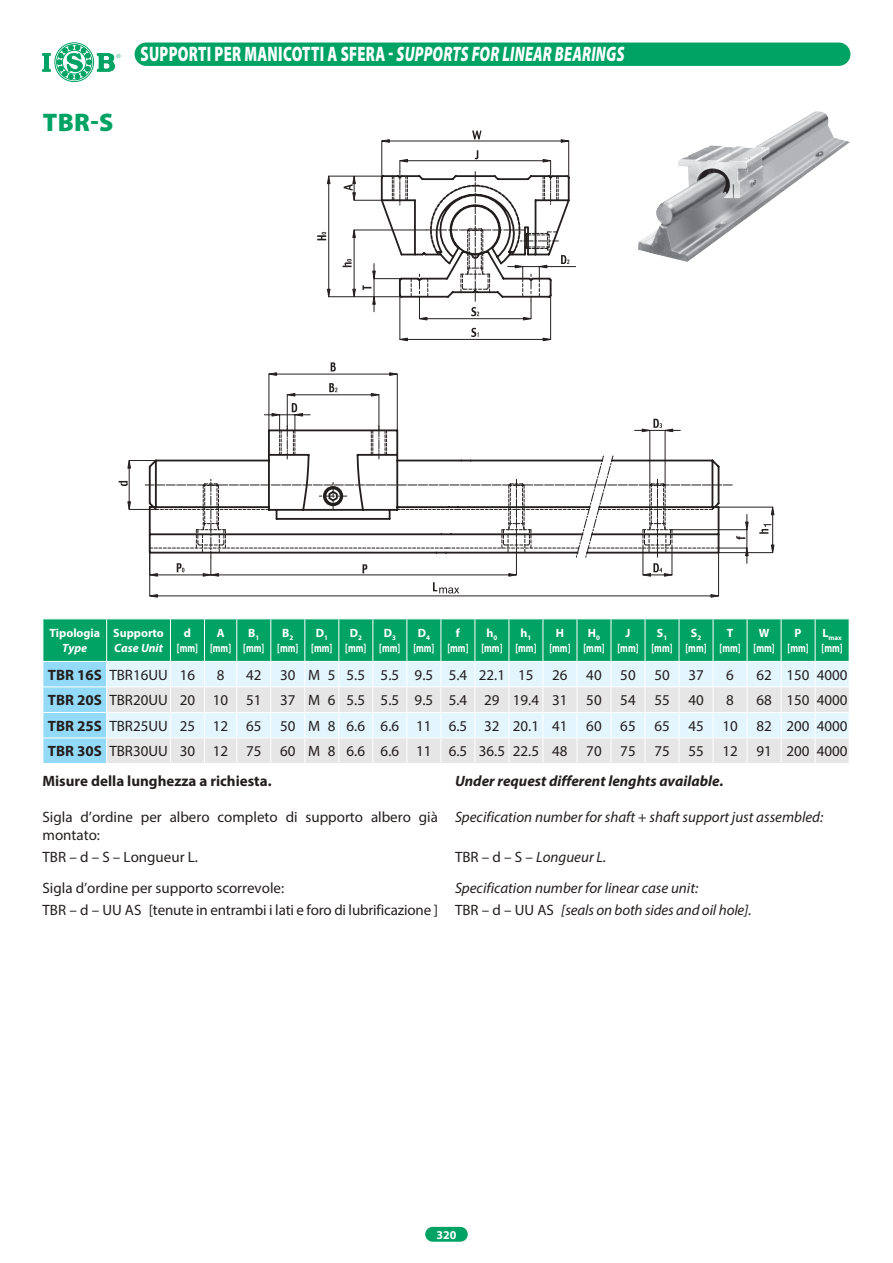
<style>
.page{position:relative;width:893px;height:1263px;background:#fff}
.page>*{position:absolute;margin:0;border:0;box-sizing:border-box;transform-origin:0 0}
.t1{font:900 25.5px "Myriad Pro";color:#00a364}
.t2{font:900 21px "Myriad Pro";letter-spacing:.02em;color:#fff;scale:.7 1}
.t3{font:15px/25.5px "Myriad Pro";color:#241f1f}
.t4{font:italic 15px/30.8px "Myriad Pro";color:#241f1f}
.t5{font:italic 700 15px "Myriad Pro";color:#241f1f}
.t6{font:700 15px "Myriad Pro";color:#241f1f}
.t7{font:700 12px/14.4px "Myriad Pro";color:#fff;text-align:center}
.t8{font:italic 700 12px "Myriad Pro";color:#fff}
.t9{font:700 12px "Myriad Pro";color:#fff;scale:.75 1}
.t10{font:700 6.9px "Myriad Pro";color:#fff}
.s1{font-style:italic}
.s2{font-weight:700}
.s3{font-style:normal}
</style>
<div class="page">
<div style="left:135px;top:43px;width:715px;height:23px;background:#00a364;border-radius:12px"></div>
<svg style="left:42px;top:42px;width:79px;height:40px"></svg>
<div style="left:425px;top:1227px;width:43px;height:15px;background:#00a364;border-radius:7px"></div>
<svg style="left:43px;top:619px;width:807px;height:144px;background:#a2d8cb"></svg>
<hr style="left:400px;top:295px;width:1px;height:44px;background:#241f1f">
<hr style="left:550px;top:295px;width:1px;height:44px;background:#241f1f">
<hr style="left:407px;top:339px;width:136px;height:1px;background:#241f1f">
<svg style="left:399px;top:337px;width:9px;height:5px"></svg>
<svg style="left:542px;top:337px;width:10px;height:5px"></svg>
<svg style="left:471px;top:328px;width:8px;height:9px"></svg>
<hr style="left:381px;top:141px;width:1px;height:37px;background:#241f1f">
<hr style="left:568px;top:141px;width:1px;height:37px;background:#241f1f">
<hr style="left:389px;top:141px;width:172px;height:1px;background:#241f1f">
<svg style="left:381px;top:139px;width:9px;height:4px"></svg>
<svg style="left:560px;top:139px;width:10px;height:4px"></svg>
<svg style="left:472px;top:131px;width:9px;height:8px"></svg>
<hr style="left:329px;top:296px;width:72px;height:1px;background:#241f1f">
<hr style="left:329px;top:176px;width:54px;height:1px;background:#241f1f">
<hr style="left:328px;top:184px;width:1px;height:105px;background:#241f1f">
<svg style="left:327px;top:289px;width:3px;height:9px"></svg>
<svg style="left:327px;top:175px;width:3px;height:9px"></svg>
<svg style="left:317px;top:232px;width:9px;height:8px"></svg>
<svg style="left:343px;top:150px;width:233px;height:171px"></svg>
<hr style="left:269px;top:374px;width:1px;height:56px;background:#241f1f">
<hr style="left:397px;top:374px;width:1px;height:56px;background:#241f1f">
<hr style="left:277px;top:374px;width:113px;height:1px;background:#241f1f">
<svg style="left:268px;top:372px;width:10px;height:4px"></svg>
<svg style="left:389px;top:372px;width:9px;height:4px"></svg>
<svg style="left:331px;top:362px;width:5px;height:9px"></svg>
<hr style="left:287px;top:395px;width:1px;height:35px;background:#241f1f">
<hr style="left:379px;top:395px;width:1px;height:35px;background:#241f1f">
<hr style="left:295px;top:394px;width:76px;height:1px;background:#241f1f">
<svg style="left:286px;top:393px;width:10px;height:4px"></svg>
<svg style="left:370px;top:393px;width:10px;height:4px"></svg>
<svg style="left:329px;top:383px;width:8px;height:9px"></svg>
<hr style="left:149px;top:553px;width:1px;height:43px;background:#241f1f">
<hr style="left:718px;top:553px;width:1px;height:43px;background:#241f1f">
<hr style="left:157px;top:596px;width:554px;height:1px;background:#241f1f">
<svg style="left:149px;top:594px;width:9px;height:3px"></svg>
<svg style="left:711px;top:594px;width:8px;height:3px"></svg>
<svg style="left:433px;top:582px;width:26px;height:11px"></svg>
<hr style="left:719px;top:552px;width:54px;height:1px;background:#241f1f">
<hr style="left:719px;top:507px;width:54px;height:1px;background:#241f1f">
<hr style="left:772px;top:515px;width:1px;height:30px;background:#241f1f">
<svg style="left:770px;top:544px;width:5px;height:10px"></svg>
<svg style="left:770px;top:506px;width:5px;height:10px"></svg>
<svg style="left:759px;top:524px;width:12px;height:10px"></svg>
<svg style="left:119px;top:403px;width:630px;height:173px"></svg>
<svg style="left:147px;top:429px;width:574px;height:125px"></svg>
<img style="left:638px;top:111px;width:212px;height:151px">
<h1 class="t1" style="left:43px;top:105px;width:72px">TBR-S</h1>
<h2 class="t2" style="left:140px;top:40px;width:693px">SUPPORTI PER MANICOTTI A SFERA - <span class="s1">SUPPORTS FOR LINEAR BEARINGS</span></h2>
<p class="t7" style="left:49px;top:626px;width:52px">Tipologia</p>
<p class="t8" style="left:62px;top:640px;width:27px">Type</p>
<p class="t7" style="left:113px;top:626px;width:52px">Supporto</p>
<p class="t8" style="left:114px;top:640px;width:50px">Case Unit</p>
<p class="t7" style="left:177px;top:626px;width:23px">d [mm]</p>
<p class="t7" style="left:210px;top:626px;width:23px">A [mm]</p>
<p class="t7" style="left:243px;top:626px;width:23px">B<sub>1 </sub>[mm]</p>
<p class="t7" style="left:277px;top:626px;width:23px">B<sub>2 </sub>[mm]</p>
<p class="t7" style="left:311px;top:626px;width:23px">D<sub>1 </sub>[mm]</p>
<p class="t7" style="left:345px;top:626px;width:23px">D<sub>2 </sub>[mm]</p>
<p class="t7" style="left:379px;top:626px;width:23px">D<sub>3 </sub>[mm]</p>
<p class="t7" style="left:413px;top:626px;width:23px">D<sub>4 </sub>[mm]</p>
<p class="t7" style="left:447px;top:626px;width:23px">f [mm]</p>
<p class="t7" style="left:481px;top:626px;width:23px">h<sub>0 </sub>[mm]</p>
<p class="t7" style="left:515px;top:626px;width:23px">h<sub>1 </sub>[mm]</p>
<p class="t7" style="left:549px;top:626px;width:23px">H [mm]</p>
<p class="t7" style="left:583px;top:626px;width:23px">H<sub>0 </sub>[mm]</p>
<p class="t7" style="left:617px;top:626px;width:23px">J [mm]</p>
<p class="t7" style="left:651px;top:626px;width:23px">S<sub>1 </sub>[mm]</p>
<p class="t7" style="left:685px;top:626px;width:23px">S<sub>2 </sub>[mm]</p>
<p class="t7" style="left:719px;top:626px;width:23px">T [mm]</p>
<p class="t7" style="left:753px;top:626px;width:23px">W [mm]</p>
<p class="t7" style="left:787px;top:626px;width:23px">P [mm]</p>
<p class="t10" style="left:822px;top:633px;width:21px"><sup>L</sup>max</p>
<p class="t9" style="left:821px;top:640px;width:30px">[mm]</p>
<p class="t3" style="left:48px;top:662px;width:149px"><span class="s2">TBR 16S</span> TBR16UU 16</p>
<p class="t3" style="left:217px;top:662px;width:9px">8</p>
<p class="t3" style="left:246px;top:662px;width:459px">42 30 M 5 5.5 5.5 9.5 5.4 22.1 15 26 40 50 50 37</p>
<p class="t3" style="left:726px;top:662px;width:9px">6</p>
<p class="t3" style="left:756px;top:662px;width:93px">62 150 4000</p>
<p class="t3" style="left:48px;top:687px;width:657px"><span class="s2">TBR 20S</span> TBR20UU 20 10 51 37 M 6 5.5 5.5 9.5 5.4 29 19.4 31 50 54 55 40</p>
<p class="t3" style="left:726px;top:687px;width:9px">8</p>
<p class="t3" style="left:48px;top:687px;width:801px;text-align:justify;text-indent:709px">68 150 4000<br><span class="s2">TBR 25S</span> TBR25UU 25 12 65 50 M 8 6.6 6.6 11 6.5 32 20.1 41 60 65 65 45 10 82 200 4000<br><span class="s2">TBR 30S</span> TBR30UU 30 12 75 60 M 8 6.6 6.6 11 6.5 36.5 22.5 48 70 75 75 55 12 91 200 4000</p>
<p class="t6" style="left:43px;top:771px;width:231px">Misure della lunghezza a richiesta.</p>
<p class="t3" style="left:43px;top:807px;width:397px;line-height:18px">Sigla d’ordine per albero completo di supporto albero già montato:</p>
<p class="t3" style="left:43px;top:841px;width:243px;line-height:30.8px">TBR – d – S – Longueur L.<br>Sigla d’ordine per supporto scorrevole:</p>
<p class="t3" style="left:43px;top:897px;width:397px">TBR – d – UU AS [tenute in entrambi i lati e foro di lubrificazione ]</p>
<p class="t5" style="left:455px;top:771px;width:270px">Under request different lenghts available.</p>
<p class="t4" style="left:455px;top:801px;width:370px">Specification number for shaft + shaft support just assembled:</p>
<p class="t4" style="left:455px;top:841px;width:245px"><span class="s3">TBR – d – S –</span> Longueur L.<br>Specification number for linear case unit:</p>
<p class="t4" style="left:455px;top:894px;width:298px"><span class="s3">TBR – d – UU AS</span> [seals on both sides and oil hole].</p>
<p class="t7" style="left:436px;top:1227px;width:21px">320</p>
</div>
